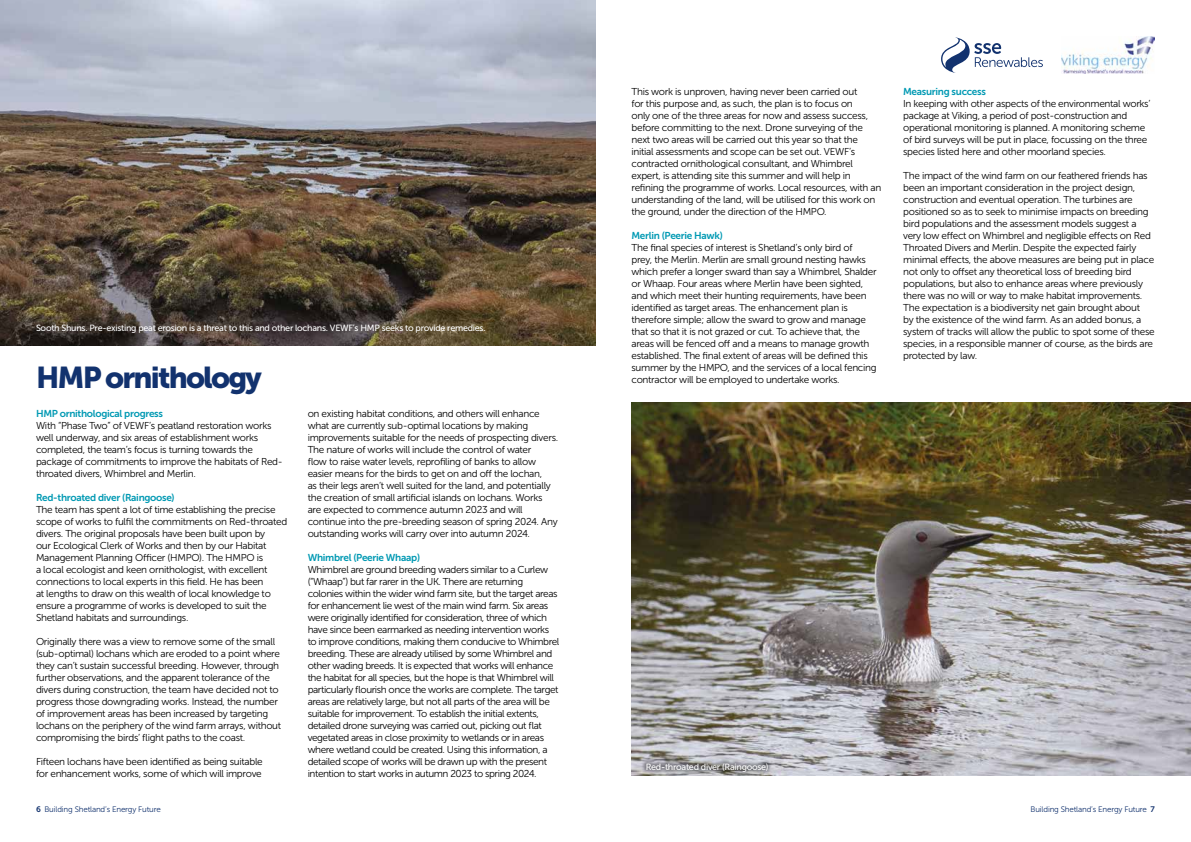
<style>
.page{position:relative;width:1191px;height:842px;background:#fff}
.page>*{position:absolute;margin:0;border:0;box-sizing:border-box;transform-origin:0 0}
.t1{font:30px "Museo Sans 900";letter-spacing:-.06em;color:#12326e}
.t2{font:10px/12px "Museo Sans 300";letter-spacing:-.03em;color:#000}
.t3{font:10px "Museo Sans 700";letter-spacing:-.03em;color:#0099b3}
.t4{font:9px "Museo Sans 500";letter-spacing:-.03em;color:#fff}
.t5{font:8px "Museo Sans 300";letter-spacing:-.02em;color:#12326e}
.s1{font-family:"Museo Sans 700"}
</style>
<div class="page">
<img style="left:1061px;top:36px;width:94px;height:37px">
<svg style="left:941px;top:37px;width:102px;height:36px"></svg>
<img style="left:0;top:0;width:595px;height:345px">
<img style="left:631px;top:403px;width:560px;height:373px">
<div style="left:641px;top:758px;width:132px;height:19px;background:#000;opacity:.39"></div>
<p class="t4" style="left:36px;top:323px;width:451px">Sooth Shuns. Pre-existing peat erosion is a threat to this and other lochans. VEWF’s HMP seeks to provide remedies.</p>
<h1 class="t1" style="left:36px;top:361px;width:227px">HMP ornithology</h1>
<p class="t3" style="left:36px;top:408px;width:129px">HMP ornithological progress</p>
<p class="t2" style="left:36px;top:420px;width:248px">With “Phase Two” of VEWF’s peatland restoration works well underway, and six areas of establishment works completed, the team’s focus is turning towards the package of commitments to improve the habitats of Red&shy;throated divers, Whimbrel and Merlin.</p>
<p class="t3" style="left:36px;top:492px;width:140px">Red-throated diver (Raingoose)</p>
<p class="t2" style="left:36px;top:504px;width:253px">The team has spent a lot of time establishing the precise scope of works to fulfil the commitments on Red-throated divers. The original proposals have been built upon by<br>our Ecological Clerk of Works and then by our Habitat Management Planning Officer (HMPO). The HMPO is<br>a local ecologist and keen ornithologist, with excellent connections to local experts in this field. He has been<br>at lengths to draw on this wealth of local knowledge to ensure a programme of works is developed to suit the Shetland habitats and surroundings.</p>
<p class="t2" style="left:36px;top:636px;width:247px">Originally there was a view to remove some of the small (sub-optimal) lochans which are eroded to a point where they can’t sustain successful breeding. However, through further observations, and the apparent tolerance of the divers during construction, the team have decided not to progress those downgrading works. Instead, the number of improvement areas has been increased by targeting lochans on the periphery of the wind farm arrays, without compromising the birds’ flight paths to the coast.</p>
<p class="t2" style="left:36px;top:756px;width:228px">Fifteen lochans have been identified as being suitable for enhancement works, some of which will improve</p>
<p class="t2" style="left:308px;top:408px;width:252px">on existing habitat conditions, and others will enhance what are currently sub-optimal locations by making improvements suitable for the needs of prospecting divers.<br>The nature of works will include the control of water<br>flow to raise water levels, reprofiling of banks to allow easier means for the birds to get on and off the lochan,<br>as their legs aren’t well suited for the land, and potentially the creation of small artificial islands on lochans. Works are expected to commence autumn 2023 and will continue into the pre-breeding season of spring 2024. Any outstanding works will carry over into autumn 2024.</p>
<p class="t3" style="left:308px;top:552px;width:114px">Whimbrel (Peerie Whaap)</p>
<p class="t2" style="left:308px;top:564px;width:253px">Whimbrel are ground breeding waders similar to a Curlew (“Whaap”) but far rarer in the UK. There are returning colonies within the wider wind farm site, but the target areas for enhancement lie west of the main wind farm. Six areas were originally identified for consideration, three of which have since been earmarked as needing intervention works to improve conditions, making them conducive to Whimbrel breeding. These are already utilised by some Whimbrel and other wading breeds. It is expected that works will enhance the habitat for all species, but the hope is that Whimbrel will particularly flourish once the works are complete. The target areas are relatively large, but not all parts of the area will be suitable for improvement. To establish the initial extents, detailed drone surveying was carried out, picking out flat vegetated areas in close proximity to wetlands or in areas where wetland could be created. Using this information, a detailed scope of works will be drawn up with the present intention to start works in autumn 2023 to spring 2024.</p>
<p class="t2" style="left:631px;top:85px;width:251px">This work is unproven, having never been carried out<br>for this purpose and, as such, the plan is to focus on<br>only one of the three areas for now and assess success, before committing to the next. Drone surveying of the next two areas will be carried out this year so that the initial assessments and scope can be set out. VEWF’s contracted ornithological consultant, and Whimbrel expert, is attending site this summer and will help in refining the programme of works. Local resources, with an understanding of the land, will be utilised for this work on the ground, under the direction of the HMPO.</p>
<p class="t3" style="left:631px;top:230px;width:93px">Merlin (Peerie Hawk)</p>
<p class="t2" style="left:631px;top:241px;width:247px">The final species of interest is Shetland’s only bird of<br>prey, the Merlin. Merlin are small ground nesting hawks which prefer a longer sward than say a Whimbrel, Shalder or Whaap. Four areas where Merlin have been sighted, and which meet their hunting requirements, have been identified as target areas. The enhancement plan is therefore simple; allow the sward to grow and manage that so that it is not grazed or cut. To achieve that, the areas will be fenced off and a means to manage growth established. The final extent of areas will be defined this summer by the HMPO, and the services of a local fencing contractor will be employed to undertake works.</p>
<p class="t3" style="left:903px;top:86px;width:84px">Measuring success</p>
<p class="t2" style="left:903px;top:97px;width:249px">In keeping with other aspects of the environmental works’ package at Viking, a period of post-construction and operational monitoring is planned. A monitoring scheme of bird surveys will be put in place, focussing on the three species listed here and other moorland species.</p>
<p class="t2" style="left:903px;top:169px;width:253px">The impact of the wind farm on our feathered friends has been an important consideration in the project design, construction and eventual operation. The turbines are positioned so as to seek to minimise impacts on breeding bird populations and the assessment models suggest a very low effect on Whimbrel and negligible effects on Red Throated Divers and Merlin. Despite the expected fairly minimal effects, the above measures are being put in place not only to offset any theoretical loss of breeding bird populations, but also to enhance areas where previously there was no will or way to make habitat improvements.<br>The expectation is a biodiversity net gain brought about<br>by the existence of the wind farm. As an added bonus, a system of tracks will allow the public to spot some of these species, in a responsible manner of course, as the birds are protected by law.</p>
<p class="t4" style="left:645px;top:762px;width:124px">Red-throated diver (Raingoose)</p>
<p class="t5" style="left:36px;top:805px;width:126px"><span class="s1">6</span> Building Shetland’s Energy Future</p>
<p class="t5" style="left:1030px;top:805px;width:126px">Building Shetland’s Energy Future <span class="s1">7</span></p>
</div>
